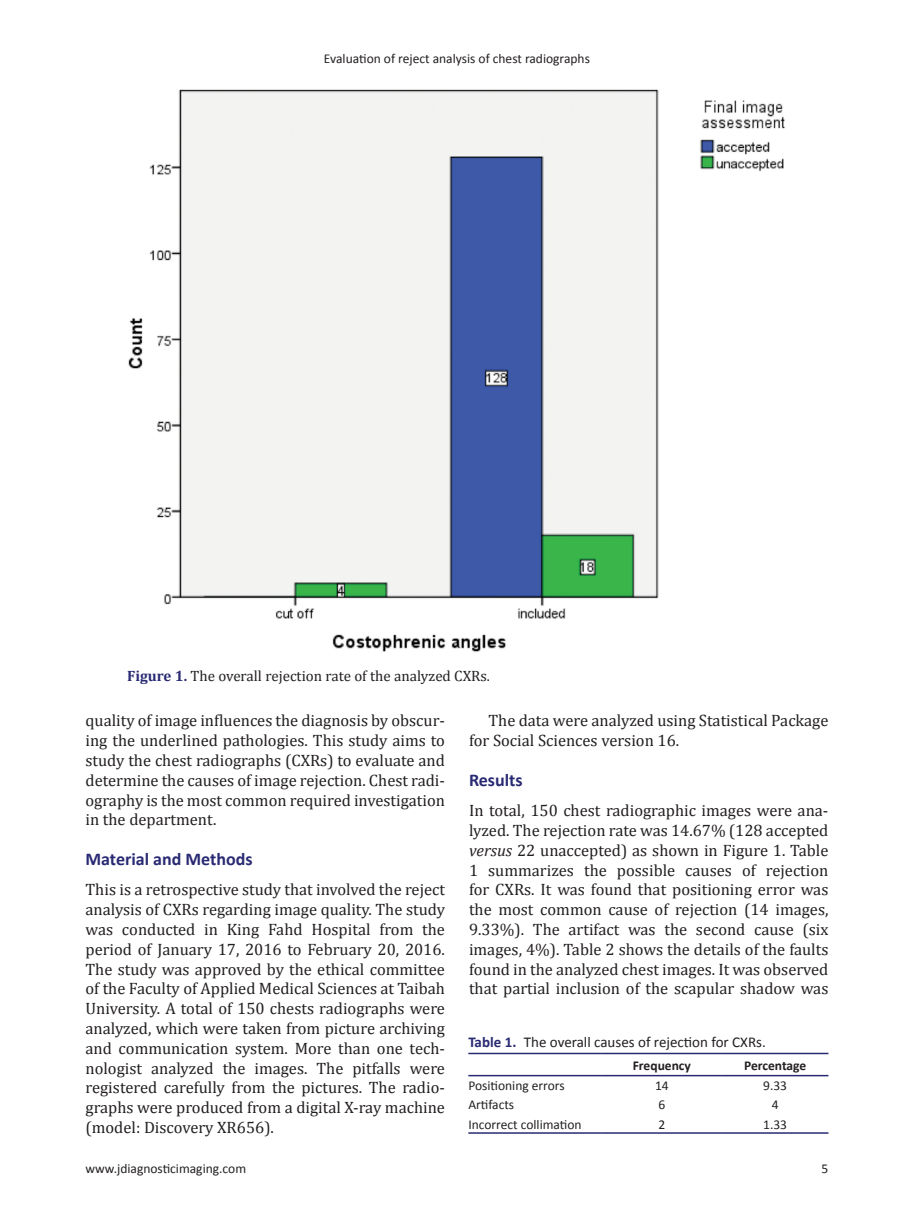
<style>
.page{position:relative;width:914px;height:1210px;background:#fff}
.page>*{position:absolute;margin:0;border:0;box-sizing:border-box;transform-origin:0 0}
.Head_A{font:700 18px "Calibri";color:#292a73}
.Para_1st{font:16.5px/19.8px "Cambria";color:#231f20;text-align:justify}
.Para_Indent{font:16.5px/19.8px "Cambria";color:#231f20;text-align:justify}
.t1{font:15px "Cambria";color:#231f20}
.Table_Caption{font:15px "Calibri";color:#231f20}
.Table_text{font:13.5px "Calibri";color:#231f20}
.Table_text-2{font:700 13.5px "Calibri";color:#231f20}
.s1{font-weight:700;color:#292a73}
.s2{font-style:italic}
</style>
<div class="page">
<img style="left:128px;top:89px;width:657px;height:563px">
<hr style="left:468px;top:1052px;width:134px;height:2px;background:#292a73">
<hr style="left:602px;top:1052px;width:120px;height:2px;background:#292a73">
<hr style="left:722px;top:1052px;width:106px;height:2px;background:#292a73">
<hr style="left:468px;top:1132px;width:134px;height:1px;background:#292a73">
<hr style="left:602px;top:1132px;width:120px;height:1px;background:#292a73">
<hr style="left:722px;top:1132px;width:106px;height:1px;background:#292a73">
<hr style="left:468px;top:1075px;width:134px;height:1px;background:#292a73">
<hr style="left:602px;top:1075px;width:120px;height:1px;background:#292a73">
<hr style="left:722px;top:1075px;width:106px;height:1px;background:#292a73">
<p class="Table_text" style="left:324px;top:50px;width:267px">Evaluation of reject analysis of chest radiographs</p>
<p class="t1" style="left:127px;top:666px;width:364px"><span class="s1">Figure 1.</span> The overall rejection rate of the analyzed CXRs.</p>
<p class="Para_Indent" style="left:86px;top:711px;width:361px">quality of image influences the diagnosis by obscur&shy;ing the underlined pathologies. This study aims to study the chest radiographs (CXRs) to evaluate and determine the causes of image rejection. Chest radi&shy;ography is the most common required investigation in the department.</p>
<p class="Head_A" style="left:86px;top:848px;width:169px">Material and Methods</p>
<p class="Para_1st" style="left:86px;top:880px;width:361px">This is a retrospective study that involved the reject analysis of CXRs regarding image quality. The study was conducted in King Fahd Hospital from the period of January 17, 2016 to February 20, 2016.<br>The study was approved by the ethical committee of the Faculty of Applied Medical Sciences at Taibah University. A total of 150 chests radiographs were analyzed, which were taken from picture archiving and communication system. More than one tech&shy;nologist analyzed the images. The pitfalls were registered carefully from the pictures. The radio&shy;graphs were produced from a digital X-ray machine (model: Discovery XR656).</p>
<p class="Para_Indent" style="left:469px;top:711px;width:361px;text-indent:20px">The data were analyzed using Statistical Package for Social Sciences version 16.</p>
<p class="Head_A" style="left:469px;top:768px;width:55px">Results</p>
<p class="Para_1st" style="left:469px;top:800px;width:361px">In total, 150 chest radiographic images were ana&shy;lyzed. The rejection rate was 14.67% (128 accepted <span class="s2">versus</span> 22 unaccepted) as shown in Figure 1. Table 1 summarizes the possible causes of rejection for CXRs. It was found that positioning error was the most common cause of rejection (14 images, 9.33%). The artifact was the second cause (six images, 4%). Table 2 shows the details of the faults found in the analyzed chest images. It was observed that partial inclusion of the scapular shadow was</p>
<p class="Table_Caption" style="left:468px;top:1032px;width:299px"><span class="s1">Table 1.</span> The overall causes of rejection for CXRs.</p>
<p class="Table_text-2" style="left:633px;top:1056px;width:60px">Frequency</p>
<p class="Table_text-2" style="left:744px;top:1056px;width:64px">Percentage</p>
<p class="Table_text" style="left:468px;top:1077px;width:98px">Positioning errors</p>
<p class="Table_text" style="left:655px;top:1077px;width:15px">14</p>
<p class="Table_text" style="left:763px;top:1077px;width:25px">9.33</p>
<p class="Table_text" style="left:468px;top:1096px;width:47px">Artifacts</p>
<p class="Table_text" style="left:658px;top:1096px;width:8px">6</p>
<p class="Table_text" style="left:772px;top:1096px;width:8px">4</p>
<p class="Table_text" style="left:468px;top:1115px;width:115px">Incorrect collimation</p>
<p class="Table_text" style="left:658px;top:1115px;width:8px">2</p>
<p class="Table_text" style="left:763px;top:1115px;width:25px">1.33</p>
<p class="Table_text" style="left:86px;top:1160px;width:162px">www.jdiagnosticimaging.com</p>
<p class="Table_text" style="left:821px;top:1160px;width:8px">5</p>
</div>
